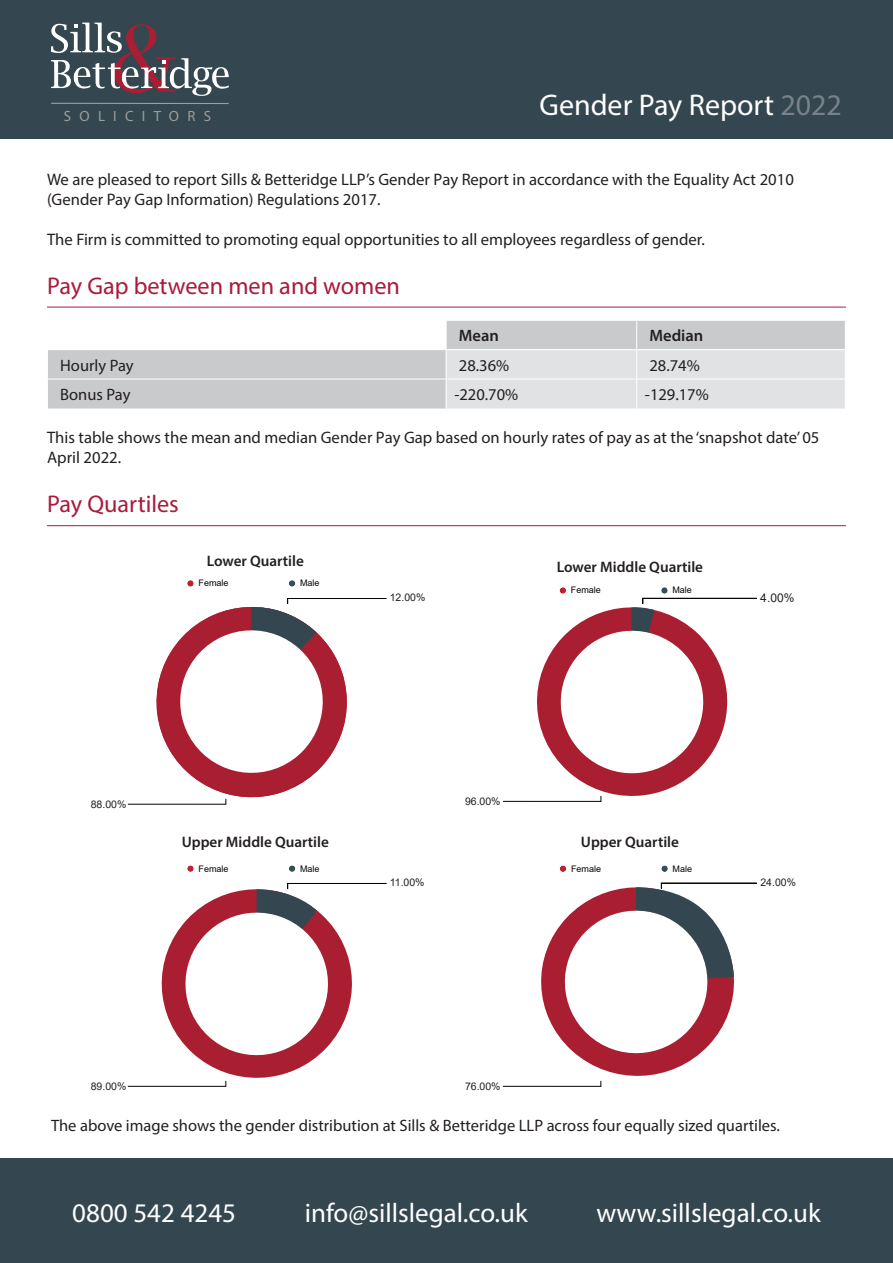
<style>
.page{position:relative;width:893px;height:1263px;background:#fff}
.page>*{position:absolute;margin:0;border:0;box-sizing:border-box;transform-origin:0 0}
.t1{font:30px "Myriad Pro";color:#fff}
.t2{font:27px "Myriad Pro";color:#fff}
.t3{font:24.3px "Myriad Pro";color:#a81b3a}
.t4{font:16.65px/20px "Myriad Pro";color:#231f20}
.t5{font:16.5px "Myriad Pro";color:#231f20}
.t6{font:600 16.5px "Myriad Pro";color:#231f20}
.t7{font:600 15.15px "Myriad Pro";color:#231f20}
.t8{font:14.85px "Myriad Pro";letter-spacing:.555em;color:#9d9d9c}
.t9{font:12px "Arial";color:#231f20}
.t10{font:10.5px "Arial";color:#231f20}
.t11{font:9px "Arial";color:#040503}
.s1{color:#78828b}
</style>
<div class="page">
<div style="left:0;top:0;width:893px;height:138px;background:#34464f"></div>
<div style="left:0;top:1159px;width:893px;height:104px;background:#34464f"></div>
<hr style="left:47px;top:307px;width:799px;height:1px;background:#a81b3a">
<hr style="left:47px;top:525px;width:799px;height:1px;background:#a81b3a">
<svg style="left:48px;top:320px;width:797px;height:89px"></svg>
<hr style="left:47px;top:379px;width:399px;height:1px;background:#fff">
<hr style="left:446px;top:379px;width:191px;height:1px;background:#fff">
<hr style="left:446px;top:379px;width:1px;height:30px;background:#fff">
<hr style="left:637px;top:379px;width:209px;height:1px;background:#fff">
<hr style="left:636px;top:379px;width:1px;height:30px;background:#fff">
<svg style="left:187px;top:580px;width:7px;height:7px"></svg>
<div style="left:289px;top:580px;width:6px;height:7px;background:#354f58;border-radius:50%"></div>
<div style="left:661px;top:883px;width:96px;height:6px;border:1px solid #040503"></div>
<div style="left:560px;top:587px;width:6px;height:7px;background:#bf1f31;border-radius:50%"></div>
<svg style="left:661px;top:587px;width:7px;height:7px"></svg>
<svg style="left:187px;top:865px;width:7px;height:7px"></svg>
<div style="left:289px;top:865px;width:6px;height:7px;background:#354f58;border-radius:50%"></div>
<div style="left:560px;top:865px;width:6px;height:7px;background:#bf1f31;border-radius:50%"></div>
<div style="left:661px;top:865px;width:7px;height:7px;background:#354f58;border-radius:50%"></div>
<div style="left:287px;top:883px;width:99px;height:6px;border:1px solid #040503"></div>
<svg style="left:127px;top:883px;width:235px;height:204px"></svg>
<svg style="left:502px;top:882px;width:242px;height:205px"></svg>
<svg style="left:503px;top:597px;width:235px;height:205px"></svg>
<svg style="left:128px;top:607px;width:219px;height:198px"></svg>
<div style="left:287px;top:598px;width:99px;height:6px;border:1px solid #040503"></div>
<div style="left:642px;top:598px;width:115px;height:6px;border:1px solid #040503"></div>
<svg style="left:51px;top:22px;width:178px;height:74px"></svg>
<hr style="left:51px;top:103px;width:178px;height:1px;background:#9d9d9c">
<p class="t8" style="left:64px;top:106px;width:149px">SOLICITORS</p>
<h1 class="t1" style="left:539px;top:86px;width:304px">Gender Pay Report <span class="s1">2022</span></h1>
<p class="t4" style="left:47px;top:169px;width:748px">We are pleased to report Sills &amp; Betteridge LLP’s Gender Pay Report in accordance with the Equality Act 2010 (Gender Pay Gap Information) Regulations 2017.</p>
<p class="t4" style="left:47px;top:229px;width:659px">The Firm is committed to promoting equal opportunities to all employees regardless of gender.</p>
<h3 class="t3" style="left:47px;top:271px;width:354px">Pay Gap between men and women</h3>
<p class="t6" style="left:459px;top:325px;width:42px">Mean</p>
<p class="t6" style="left:649px;top:325px;width:55px">Median</p>
<p class="t5" style="left:60px;top:355px;width:75px">Hourly Pay</p>
<p class="t5" style="left:459px;top:355px;width:52px">28.36%</p>
<p class="t5" style="left:649px;top:355px;width:52px">28.74%</p>
<p class="t5" style="left:60px;top:384px;width:72px">Bonus Pay</p>
<p class="t5" style="left:454px;top:384px;width:65px">-220.70%</p>
<p class="t5" style="left:645px;top:384px;width:65px">-129.17%</p>
<p class="t4" style="left:47px;top:427px;width:774px">This table shows the mean and median Gender Pay Gap based on hourly rates of pay as at the ‘snapshot date’ 05<br>April 2022.</p>
<h3 class="t3" style="left:47px;top:489px;width:133px">Pay Quartiles</h3>
<p class="t7" style="left:207px;top:551px;width:99px">Lower Quartile</p>
<p class="t11" style="left:199px;top:577px;width:32px">Female</p>
<p class="t11" style="left:300px;top:577px;width:21px">Male</p>
<p class="t7" style="left:557px;top:557px;width:148px">Lower Middle Quartile</p>
<p class="t11" style="left:571px;top:584px;width:32px">Female</p>
<p class="t11" style="left:672px;top:584px;width:21px">Male</p>
<p class="t10" style="left:390px;top:590px;width:37px">12.00%</p>
<p class="t9" style="left:760px;top:590px;width:36px">4.00%</p>
<p class="t10" style="left:91px;top:797px;width:37px">88.00%</p>
<p class="t7" style="left:182px;top:833px;width:149px">Upper Middle Quartile</p>
<p class="t10" style="left:465px;top:794px;width:37px">96.00%</p>
<p class="t7" style="left:581px;top:833px;width:100px">Upper Quartile</p>
<p class="t11" style="left:199px;top:862px;width:32px">Female</p>
<p class="t11" style="left:300px;top:862px;width:21px">Male</p>
<p class="t11" style="left:571px;top:862px;width:32px">Female</p>
<p class="t11" style="left:673px;top:862px;width:21px">Male</p>
<p class="t10" style="left:390px;top:875px;width:36px">11.00%</p>
<p class="t10" style="left:760px;top:875px;width:37px">24.00%</p>
<p class="t10" style="left:91px;top:1079px;width:37px">89.00%</p>
<p class="t10" style="left:465px;top:1079px;width:37px">76.00%</p>
<p class="t5" style="left:51px;top:1115px;width:730px">The above image shows the gender distribution at Sills &amp; Betteridge LLP across four equally sized quartiles.</p>
<h2 class="t2" style="left:72px;top:1196px;width:165px">0800 542 4245</h2>
<h2 class="t2" style="left:305px;top:1196px;width:224px">info@sillslegal.co.uk</h2>
<h2 class="t2" style="left:596px;top:1196px;width:226px">www.sillslegal.co.uk</h2>
</div>
